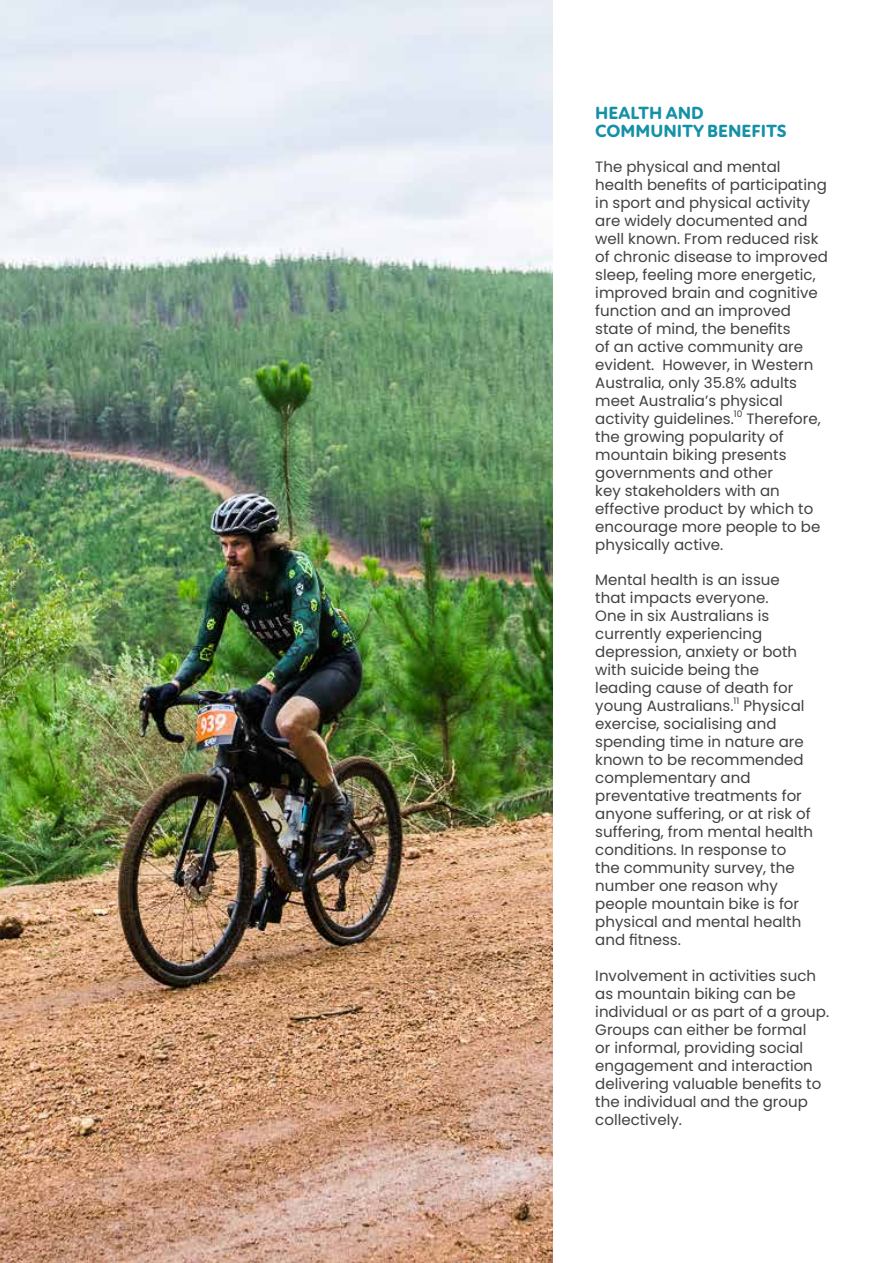
<style>
.page{position:relative;width:893px;height:1263px;background:#fff}
.page>*{position:absolute;margin:0;border:0;box-sizing:border-box;transform-origin:0 0}
.t1{font:800 18px/18px "Atten Round New";color:#1591a7}
.t2{font:15px/18px "Poppins";color:#414042}
.t3{font:9px "Poppins";color:#414042}
</style>
<div class="page">
<img style="left:0;top:0;width:553px;height:1263px">
<p class="t1" style="left:595px;top:105px;width:193px">HEALTH AND<br>COMMUNITY BENEFITS</p>
<p class="t2" style="left:595px;top:158px;width:234px">The physical and mental health benefits of participating in sport and physical activity are widely documented and well known. From reduced risk of chronic disease to improved sleep, feeling more energetic, improved brain and cognitive function and an improved state of mind, the benefits<br>of an active community are evident. However, in Western<br>Australia, only 35.8% adults meet Australia’s physical activity guidelines.</p>
<p class="t3" style="left:734px;top:408px;width:10px">10</p>
<p class="t2" style="left:595px;top:410px;width:227px;text-indent:151px">Therefore, the growing popularity of mountain biking presents governments and other<br>key stakeholders with an effective product by which to encourage more people to be physically active.</p>
<p class="t2" style="left:595px;top:571px;width:203px">Mental health is an issue that impacts everyone.<br>One in six Australians is currently experiencing depression, anxiety or both with suicide being the leading cause of death for young Australians.</p>
<p class="t3" style="left:733px;top:695px;width:7px">11</p>
<p class="t2" style="left:595px;top:697px;width:219px;text-indent:148px">Physical exercise, socialising and spending time in nature are known to be recommended complementary and preventative treatments for anyone suffering, or at risk of suffering, from mental health conditions. In response to the community survey, the number one reason why people mountain bike is for physical and mental health and fitness.</p>
<p class="t2" style="left:595px;top:966px;width:235px">Involvement in activities such as mountain biking can be individual or as part of a group.<br>Groups can either be formal<br>or informal, providing social engagement and interaction delivering valuable benefits to the individual and the group collectively.</p>
</div>
